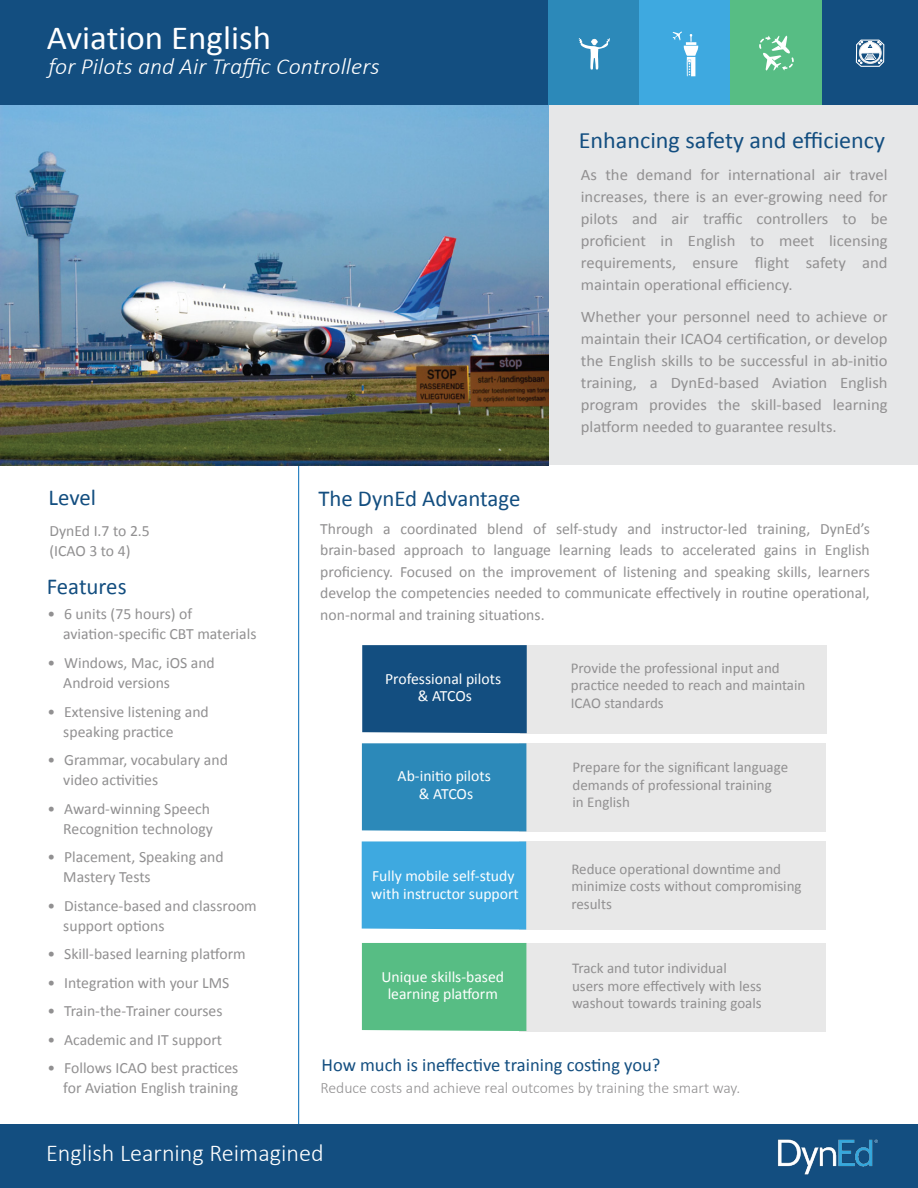
<style>
.page{position:relative;width:918px;height:1188px;background:#fff}
.page>*{position:absolute;margin:0;border:0;box-sizing:border-box;transform-origin:0 0}
.t1{font:33.9px "Calibri";color:#fff}
.t2{font:300 24.3px "Calibri";color:#fff}
.t3{font:23.4px "Calibri";color:#134e80}
.t4{font:italic 300 23.1px "Calibri";color:#fff}
.t5{font:22.8px "Calibri";color:#134e80}
.t6{font:18.6px "Calibri";color:#134e80}
.t7{font:16.05px/21.9px "Calibri";color:#919091;text-align:justify}
.t8{font:15.75px/20px "Calibri";color:#919091}
.t9{font:15.75px/17.4px "Calibri";color:#fff;text-align:center}
.t10{font:300 15.75px "Calibri";color:#919091}
.t11{font:15px/17.4px "Calibri";color:#919091}
</style>
<div class="page">
<div style="left:0;top:0;width:549px;height:105px;background:#134e80"></div>
<div style="left:821px;top:0;width:97px;height:105px;background:#134e80"></div>
<svg style="left:855px;top:39px;width:30px;height:28px"></svg>
<hr style="left:298px;top:453px;width:1px;height:677px;background:#006ab5">
<div style="left:548px;top:0;width:92px;height:105px;background:#2c89b9"></div>
<svg style="left:579px;top:38px;width:31px;height:32px"></svg>
<div style="left:640px;top:0;width:91px;height:105px;background:#3ea9e0"></div>
<svg style="left:673px;top:31px;width:25px;height:45px"></svg>
<div style="left:731px;top:0;width:91px;height:105px;background:#57bd84"></div>
<svg style="left:759px;top:36px;width:35px;height:35px"></svg>
<div style="left:0;top:1125px;width:918px;height:63px;background:#134e80"></div>
<div style="left:549px;top:105px;width:369px;height:360px;background:#e6e7e8"></div>
<img style="left:0;top:105px;width:548px;height:360px">
<div style="left:520px;top:645px;width:307px;height:88px;background:#e8e8e8"></div>
<div style="left:362px;top:645px;width:165px;height:88px;background:#134e80"></div>
<div style="left:519px;top:842px;width:307px;height:88px;background:#e8e8e8"></div>
<div style="left:362px;top:841px;width:164px;height:89px;background:#3ea9e0"></div>
<div style="left:519px;top:743px;width:307px;height:88px;background:#e8e8e8"></div>
<div style="left:362px;top:743px;width:164px;height:88px;background:#2c89b9"></div>
<div style="left:519px;top:943px;width:307px;height:88px;background:#e8e8e8"></div>
<div style="left:362px;top:943px;width:164px;height:88px;background:#57bd84"></div>
<img style="left:777px;top:1139px;width:101px;height:36px">
<h1 class="t1" style="left:47px;top:14px;width:226px">Aviation English</h1>
<h3 class="t4" style="left:49px;top:52px;width:333px">for Pilots and Air Traffic Controllers</h3>
<h3 class="t3" style="left:579px;top:124px;width:308px">Enhancing safety and efficiency</h3>
<p class="t7" style="left:581px;top:163px;width:308px">As the demand for international air travel increases, there is an ever-growing need for pilots and air traffic controllers to be proficient in English to meet licensing requirements, ensure flight safety and maintain operational efficiency.</p>
<p class="t7" style="left:581px;top:305px;width:308px">Whether your personnel need to achieve or maintain their ICAO4 certification, or develop the English skills to be successful in ab-initio training, a DynEd-based Aviation English program provides the skill-based learning platform needed to guarantee results.</p>
<h3 class="t5" style="left:49px;top:482px;width:49px">Level</h3>
<p class="t8" style="left:49px;top:520px;width:102px">DynEd I.7 to 2.5 (ICAO 3 to 4)</p>
<h3 class="t5" style="left:47px;top:571px;width:81px">Features</h3>
<p class="t8" style="left:63px;top:604px;width:195px;text-indent:-16px">• 6 units (75 hours) of aviation-specific CBT materials</p>
<p class="t8" style="left:63px;top:652px;width:153px;text-indent:-16px">• Windows, Mac, iOS and<br>Android versions</p>
<p class="t8" style="left:63px;top:701px;width:147px;text-indent:-16px">• Extensive listening and speaking practice</p>
<p class="t8" style="left:63px;top:749px;width:166px;text-indent:-16px">• Grammar, vocabulary and video activities</p>
<p class="t8" style="left:48px;top:798px;width:167px;text-align:right">• Award-winning Speech<br>Recognition technology</p>
<p class="t8" style="left:63px;top:846px;width:162px;text-indent:-16px">• Placement, Speaking and<br>Mastery Tests</p>
<p class="t8" style="left:63px;top:895px;width:195px;text-indent:-16px">• Distance-based and classroom support options</p>
<p class="t8" style="left:48px;top:943px;width:200px">• Skill-based learning platform</p>
<p class="t8" style="left:48px;top:972px;width:183px">• Integration with your LMS</p>
<p class="t8" style="left:48px;top:1001px;width:176px">• Train-the-Trainer courses</p>
<p class="t8" style="left:48px;top:1029px;width:176px">• Academic and IT support</p>
<p class="t8" style="left:48px;top:1058px;width:192px;text-align:right">• Follows ICAO best practices for Aviation English training</p>
<h3 class="t5" style="left:318px;top:482px;width:204px">The DynEd Advantage</h3>
<p class="t8" style="left:320px;top:518px;width:551px;line-height:21.5px;text-align:justify">Through a coordinated blend of self-study and instructor-led training, DynEd’s brain-based approach to language learning leads to accelerated gains in English proficiency. Focused on the improvement of listening and speaking skills, learners develop the competencies needed to communicate effectively in routine operational, non-normal and training situations.</p>
<p class="t9" style="left:385px;top:670px;width:117px">Professional pilots &amp; ATCOs</p>
<p class="t11" style="left:571px;top:659px;width:236px">Provide the professional input and practice needed to reach and maintain<br>ICAO standards</p>
<p class="t9" style="left:398px;top:767px;width:95px">Ab-initio pilots &amp; ATCOs</p>
<p class="t11" style="left:572px;top:758px;width:217px">Prepare for the significant language demands of professional training<br>in English</p>
<p class="t9" style="left:371px;top:867px;width:149px;text-align:left">Fully mobile self-study with instructor support</p>
<p class="t11" style="left:571px;top:860px;width:232px">Reduce operational downtime and minimize costs without compromising results</p>
<p class="t9" style="left:381px;top:968px;width:124px">Unique skills-based learning platform</p>
<p class="t11" style="left:572px;top:959px;width:191px">Track and tutor individual users more effectively with less washout towards training goals</p>
<p class="t6" style="left:321px;top:1052px;width:341px">How much is ineffective training costing you?</p>
<p class="t10" style="left:320px;top:1078px;width:421px">Reduce costs and achieve real outcomes by training the smart way.</p>
<h2 class="t2" style="left:46px;top:1138px;width:279px">English Learning Reimagined</h2>
</div>
